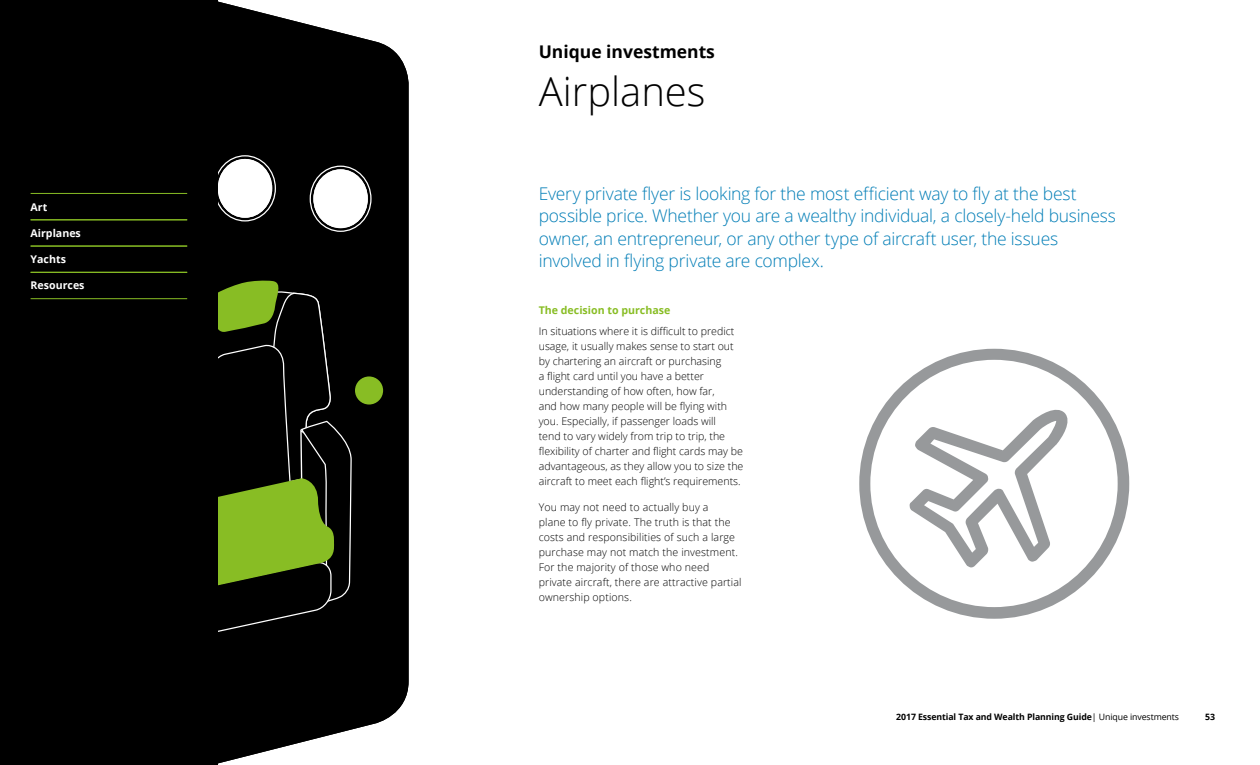
<style>
.page{position:relative;width:1260px;height:765px;background:#fff}
.page>*{position:absolute;margin:0;border:0;box-sizing:border-box;transform-origin:0 0}
.t1{font:300 40px "Open Sans";color:#000}
.t2{font:300 17.5px/22.5px "Open Sans";letter-spacing:-.015em;color:#007db6}
.t3{font:700 17.5px "Open Sans";color:#000}
.t4{font:300 10.62px/15px "Open Sans";color:#000}
.t5{font:700 10.62px "Open Sans";color:#fff}
.t6{font:700 10.62px "Open Sans";color:#88bd24}
.t7{font:700 8.75px "Open Sans";letter-spacing:-.01em;color:#000}
.s1{font-weight:400}
</style>
<div class="page">
<svg style="left:218px;top:1px;width:191px;height:763px;fill:#000"></svg>
<svg style="left:218px;top:249px;width:134px;height:394px"></svg>
<div style="left:355px;top:376px;width:28px;height:29px;background:#88bd24;border-radius:50%"></div>
<div style="left:218px;top:159px;width:54px;height:59px;background:#fff;border-radius:50%"></div>
<div style="left:214px;top:155px;width:62px;height:67px;border:1px solid #fff;border-radius:50%"></div>
<div style="left:218px;top:159px;width:54px;height:59px;border:4px solid #fff;border-radius:50%"></div>
<div style="left:313px;top:169px;width:55px;height:59px;background:#fff;border-radius:50%"></div>
<div style="left:310px;top:166px;width:62px;height:66px;border:1px solid #fff;border-radius:50%"></div>
<div style="left:313px;top:169px;width:55px;height:59px;border:4px solid #fff;border-radius:50%"></div>
<div style="left:0;top:0;width:218px;height:765px;background:#000"></div>
<hr style="left:31px;top:193px;width:156px;height:1px;background:#88bd24">
<hr style="left:31px;top:220px;width:156px;height:1px;background:#88bd24">
<hr style="left:31px;top:219px;width:156px;height:1px;background:#88bd24">
<hr style="left:31px;top:246px;width:156px;height:1px;background:#88bd24">
<hr style="left:31px;top:272px;width:156px;height:1px;background:#88bd24">
<hr style="left:31px;top:298px;width:156px;height:1px;background:#88bd24">
<svg style="left:859px;top:349px;width:270px;height:270px"></svg>
<p class="t5" style="left:31px;top:199px;width:18px">Art</p>
<p class="t5" style="left:31px;top:226px;width:52px">Airplanes</p>
<p class="t5" style="left:31px;top:252px;width:37px">Yachts</p>
<p class="t5" style="left:31px;top:278px;width:55px">Resources</p>
<h2 class="t3" style="left:539px;top:40px;width:178px">Unique investments</h2>
<h1 class="t1" style="left:539px;top:64px;width:168px">Airplanes</h1>
<p class="t2" style="left:539px;top:182px;width:579px">Every private flyer is looking for the most efficient way to fly at the best possible price. Whether you are a wealthy individual, a closely-held business owner, an entrepreneur, or any other type of aircraft user, the issues involved in flying private are complex.</p>
<p class="t6" style="left:539px;top:303px;width:133px">The decision to purchase</p>
<p class="t4" style="left:539px;top:323px;width:206px">In situations where it is difficult to predict usage, it usually makes sense to start out by chartering an aircraft or purchasing<br>a flight card until you have a better understanding of how often, how far,<br>and how many people will be flying with you. Especially, if passenger loads will<br>tend to vary widely from trip to trip, the flexibility of charter and flight cards may be advantageous, as they allow you to size the aircraft to meet each fl ight’s requirements.</p>
<p class="t4" style="left:539px;top:500px;width:204px">You may not need to actually buy a<br>plane to fly private. The truth is that the costs and responsibilities of such a large purchase may not match the investment.<br>For the majority of those who need private aircraft, there are attractive partial ownership options.</p>
<p class="t7" style="left:896px;top:711px;width:284px">2017 Essential Tax and Wealth Planning Guide<span class="s1">| Unique investments</span></p>
<p class="t7" style="left:1205px;top:711px;width:11px">53</p>
</div>
